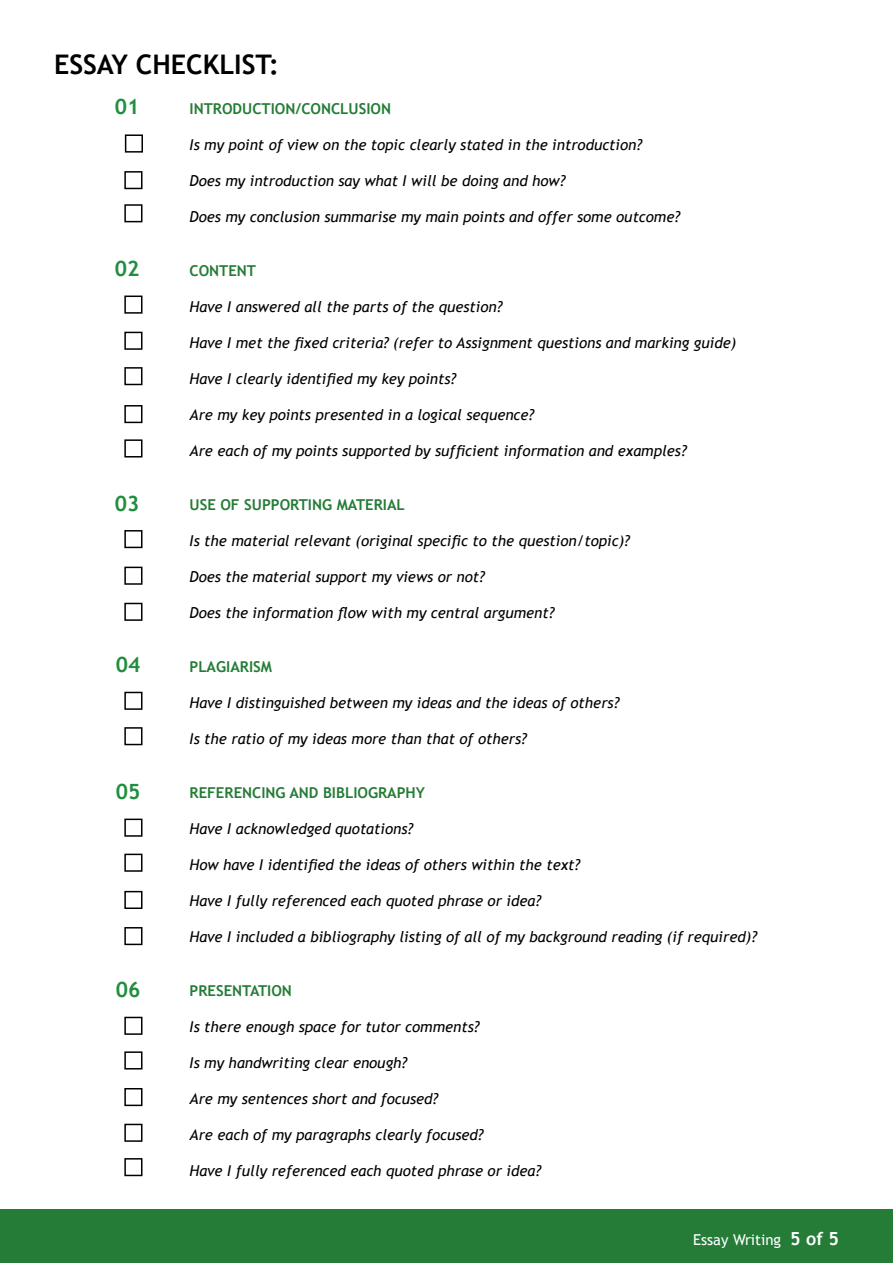
<style>
.page{position:relative;width:893px;height:1263px;background:#fff}
.page>*{position:absolute;margin:0;border:0;box-sizing:border-box;transform-origin:0 0}
.t1{font:700 27px "Trebuchet MS";color:#000}
.t2{font:700 21px "Trebuchet MS";color:#218e3f}
.t3{font:italic 15px "Trebuchet MS";color:#000}
.t4{font:700 15px "Trebuchet MS";color:#247c36}
.t5{font:15px "Trebuchet MS";color:#fff}
.s1{font-weight:700;font-size:18px}
</style>
<div class="page">
<div style="left:0;top:1209px;width:893px;height:54px;background:#247c36"></div>
<div style="left:125px;top:134px;width:18px;height:19px;border:2px solid #000"></div>
<div style="left:124px;top:171px;width:18px;height:18px;border:2px solid #000"></div>
<div style="left:124px;top:296px;width:18px;height:18px;border:2px solid #000"></div>
<div style="left:124px;top:332px;width:18px;height:18px;border:2px solid #000"></div>
<div style="left:124px;top:367px;width:18px;height:18px;border:2px solid #000"></div>
<div style="left:124px;top:405px;width:18px;height:18px;border:2px solid #000"></div>
<div style="left:124px;top:439px;width:18px;height:18px;border:2px solid #000"></div>
<div style="left:124px;top:530px;width:18px;height:18px;border:2px solid #000"></div>
<div style="left:124px;top:567px;width:18px;height:18px;border:2px solid #000"></div>
<div style="left:124px;top:603px;width:18px;height:18px;border:2px solid #000"></div>
<div style="left:124px;top:692px;width:18px;height:18px;border:2px solid #000"></div>
<div style="left:124px;top:727px;width:18px;height:18px;border:2px solid #000"></div>
<div style="left:124px;top:818px;width:18px;height:19px;border:2px solid #000"></div>
<div style="left:124px;top:854px;width:18px;height:18px;border:2px solid #000"></div>
<div style="left:124px;top:891px;width:18px;height:18px;border:2px solid #000"></div>
<div style="left:124px;top:927px;width:18px;height:18px;border:2px solid #000"></div>
<div style="left:124px;top:1017px;width:18px;height:18px;border:2px solid #000"></div>
<div style="left:124px;top:1051px;width:18px;height:18px;border:2px solid #000"></div>
<div style="left:124px;top:1088px;width:18px;height:18px;border:2px solid #000"></div>
<div style="left:124px;top:1124px;width:18px;height:18px;border:2px solid #000"></div>
<div style="left:124px;top:1158px;width:18px;height:18px;border:2px solid #000"></div>
<div style="left:124px;top:204px;width:18px;height:18px;border:2px solid #000"></div>
<p class="t1" style="left:54px;top:47px;width:227px">ESSAY CHECKLIST:</p>
<p class="t4" style="left:190px;top:99px;width:203px">INTRODUCTION/CONCLUSION</p>
<p class="t3" style="left:190px;top:136px;width:454px">Is my point of view on the topic clearly stated in the introduction?</p>
<p class="t3" style="left:190px;top:172px;width:377px">Does my introduction say what I will be doing and how?</p>
<p class="t3" style="left:190px;top:208px;width:492px">Does my conclusion summarise my main points and offer some outcome?</p>
<p class="t4" style="left:190px;top:261px;width:68px">CONTENT</p>
<p class="t3" style="left:190px;top:298px;width:314px">Have I answered all the parts of the question?</p>
<p class="t3" style="left:190px;top:334px;width:548px">Have I met the fixed criteria? (refer to Assignment questions and marking guide)</p>
<p class="t3" style="left:190px;top:370px;width:268px">Have I clearly identified my key points?</p>
<p class="t3" style="left:190px;top:406px;width:346px">Are my key points presented in a logical sequence?</p>
<p class="t3" style="left:190px;top:442px;width:498px">Are each of my points supported by sufficient information and examples?</p>
<p class="t4" style="left:190px;top:495px;width:217px">USE OF SUPPORTING MATERIAL</p>
<p class="t3" style="left:190px;top:532px;width:442px">Is the material relevant (original specific to the question/topic)?</p>
<p class="t3" style="left:190px;top:568px;width:297px">Does the material support my views or not?</p>
<p class="t3" style="left:190px;top:604px;width:366px">Does the information flow with my central argument?</p>
<p class="t4" style="left:190px;top:657px;width:84px">PLAGIARISM</p>
<p class="t3" style="left:190px;top:694px;width:431px">Have I distinguished between my ideas and the ideas of others?</p>
<p class="t3" style="left:190px;top:730px;width:339px">Is the ratio of my ideas more than that of others?</p>
<p class="t4" style="left:190px;top:783px;width:237px">REFERENCING AND BIBLIOGRAPHY</p>
<p class="t3" style="left:190px;top:820px;width:225px">Have I acknowledged quotations?</p>
<p class="t3" style="left:190px;top:856px;width:392px">How have I identified the ideas of others within the text?</p>
<p class="t3" style="left:190px;top:892px;width:353px">Have I fully referenced each quoted phrase or idea?</p>
<p class="t3" style="left:190px;top:928px;width:569px">Have I included a bibliography listing of all of my background reading (if required)?</p>
<p class="t4" style="left:190px;top:981px;width:104px">PRESENTATION</p>
<p class="t3" style="left:190px;top:1018px;width:291px">Is there enough space for tutor comments?</p>
<p class="t3" style="left:190px;top:1054px;width:219px">Is my handwriting clear enough?</p>
<p class="t3" style="left:190px;top:1090px;width:250px">Are my sentences short and focused?</p>
<p class="t3" style="left:190px;top:1126px;width:295px">Are each of my paragraphs clearly focused?</p>
<p class="t3" style="left:190px;top:1162px;width:353px">Have I fully referenced each quoted phrase or idea?</p>
<p class="t2" style="left:115px;top:94px;width:26px">01</p>
<p class="t2" style="left:115px;top:256px;width:26px">02</p>
<p class="t2" style="left:115px;top:490px;width:26px">03</p>
<p class="t2" style="left:116px;top:651px;width:26px">04</p>
<p class="t2" style="left:116px;top:778px;width:26px">05</p>
<p class="t2" style="left:116px;top:976px;width:26px">06</p>
<p class="t5" style="left:693px;top:1231px;width:147px">Essay Writing <span class="s1">5 of 5</span></p>
</div>
